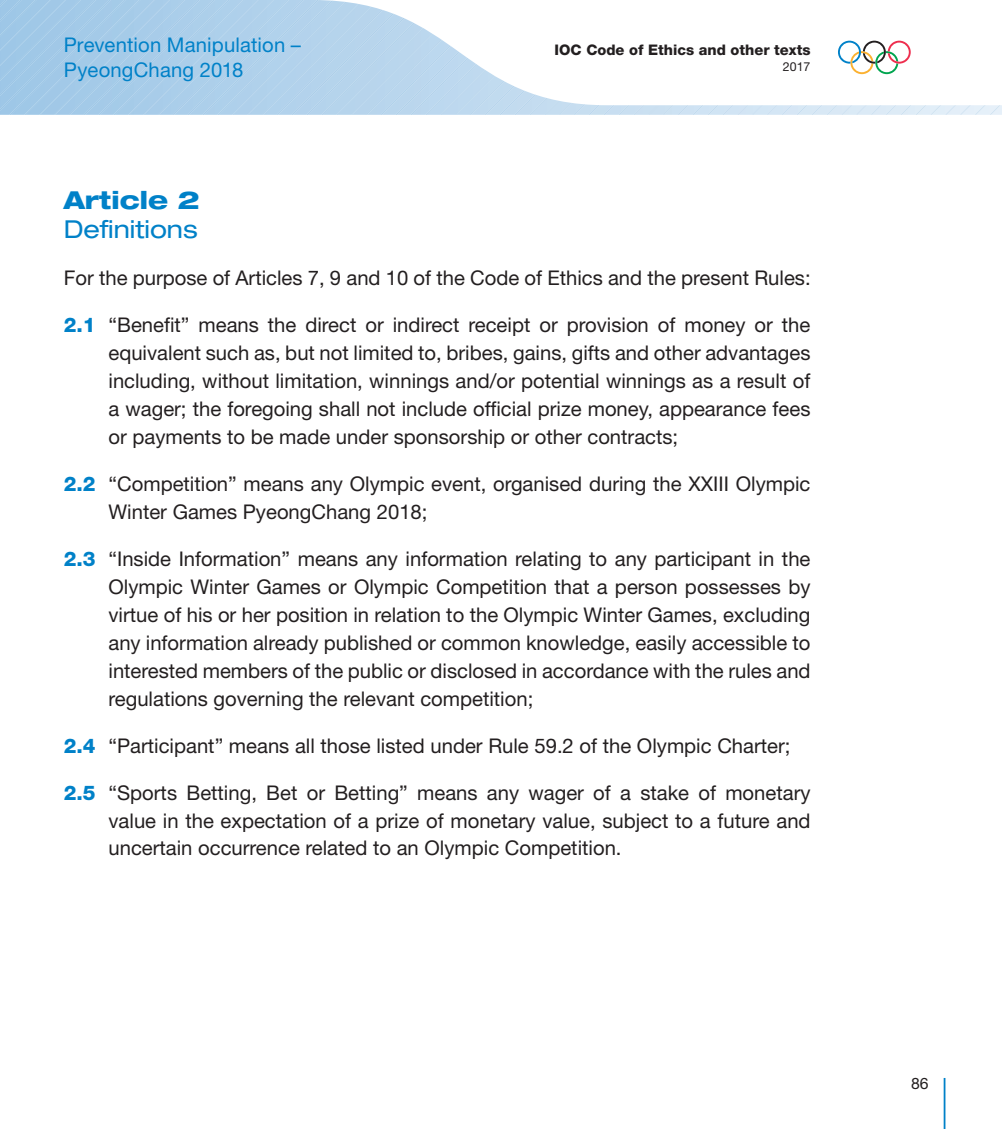
<style>
.page{position:relative;width:1002px;height:1129px;background:#fff}
.page>*{position:absolute;margin:0;border:0;box-sizing:border-box;transform-origin:0 0}
.t1{font:expanded 24.75px "Helvetica Neue LT Std";color:#0081c8}
.t2{font:800 expanded 24.75px "Helvetica Neue LT Std";color:#0081c8}
.t3{font:20.25px/27.9px "Helvetica Neue LT Std";color:#231f20;text-align:justify}
.t4{font:20.25px/24.8px "Helvetica Neue LT Std";letter-spacing:.01em;color:#0081c8}
.t5{font:15.75px "Helvetica Neue LT Std";color:#231f20}
.t6{font:800 14.62px "Helvetica Neue LT Std";color:#231f20}
.t7{font:12.38px "Helvetica Neue LT Std";color:#231f20}
.s1{font-weight:800;color:#0081c8}
</style>
<div class="page">
<hr style="left:943px;top:1078px;width:2px;height:51px;background:#0081c8">
<svg style="left:0;top:0;width:1001px;height:115px"></svg>
<p class="t4" style="left:64px;top:32px;width:239px">Prevention Manipulation –<br>PyeongChang 2018</p>
<p class="t6" style="left:554px;top:41px;width:257px">IOC Code of Ethics and other texts</p>
<p class="t7" style="left:782px;top:59px;width:29px">2017</p>
<p class="t2" style="left:64px;top:184px;width:137px">Article 2</p>
<p class="t1" style="left:64px;top:214px;width:135px">Definitions</p>
<p class="t3" style="left:64px;top:264px;width:748px">For the purpose of Articles 7, 9 and 10 of the Code of Ethics and the present Rules:</p>
<p class="t3" style="left:108px;top:311px;width:703px;text-indent:-45px"><span class="s1">2.1</span> “Benefit” means the direct or indirect receipt or provision of money or the equivalent such as, but not limited to, bribes, gains, gifts and other advantages including, without limitation, winnings and/or potential winnings as a result of a wager; the foregoing shall not include official prize money, appearance fees or payments to be made under sponsorship or other contracts;</p>
<p class="t3" style="left:108px;top:470px;width:703px;text-indent:-45px"><span class="s1">2.2</span> “Competition” means any Olympic event, organised during the XXIII Olympic<br>Winter Games PyeongChang 2018;</p>
<p class="t3" style="left:108px;top:545px;width:703px;text-indent:-45px"><span class="s1">2.3</span> “Inside Information” means any information relating to any participant in the Olympic Winter Games or Olympic Competition that a person possesses by virtue of his or her position in relation to the Olympic Winter Games, excluding any information already published or common knowledge, easily accessible to interested members of the public or disclosed in accordance with the rules and regulations governing the relevant competition;</p>
<p class="t3" style="left:64px;top:731px;width:728px"><span class="s1">2.4</span> “Participant” means all those listed under Rule 59.2 of the Olympic Charter;</p>
<p class="t3" style="left:108px;top:778px;width:703px;text-indent:-45px"><span class="s1">2.5</span> “Sports Betting, Bet or Betting” means any wager of a stake of monetary value in the expectation of a prize of monetary value, subject to a future and uncertain occurrence related to an Olympic Competition.</p>
<p class="t5" style="left:910px;top:1074px;width:19px">86</p>
</div>
